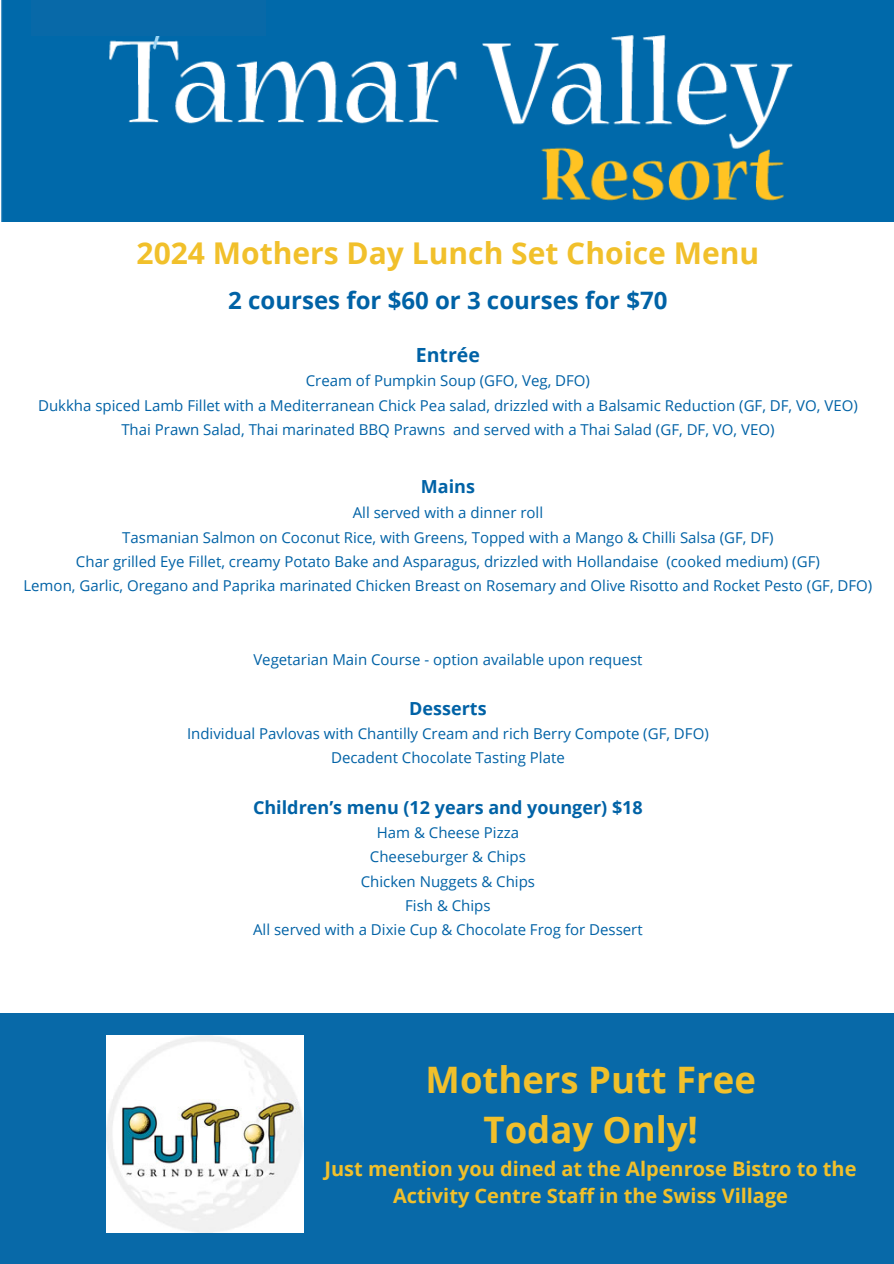
<style>
.page{position:relative;width:894px;height:1264px;background:#fff}
.page>*{position:absolute;margin:0;border:0;box-sizing:border-box;transform-origin:0 0}
.t1{font:700 36.45px/50.7px "Open Sans";color:#f1c02b;text-align:center}
.t2{font:700 30px "Open Sans";color:#f1c02b}
.t3{font:700 24px "Open Sans";color:#0062a6}
.t4{font:700 19.95px/27px "Open Sans";color:#f1c02b;text-align:center}
.t5{font:700 19.5px "Open Sans";color:#0062a6}
.t6{font:700 18px "Open Sans";color:#0062a6}
.t7{font:15px "Open Sans";color:#0062a6}
</style>
<div class="page">
<img style="left:1px;top:0;width:892px;height:222px">
<div style="left:31px;top:0;width:234px;height:36px;background:#0869a8"></div>
<div style="left:0;top:1013px;width:893px;height:250px;background:#0869a8"></div>
<img style="left:106px;top:1035px;width:197px;height:197px">
<h1 class="t2" style="left:136px;top:232px;width:624px">2024 Mothers Day Lunch Set Choice Menu</h1>
<h2 class="t3" style="left:228px;top:283px;width:440px">2 courses for $60 or 3 courses for $70</h2>
<p class="t5" style="left:416px;top:341px;width:66px">Entrée</p>
<p class="t7" style="left:306px;top:370px;width:286px">Cream of Pumpkin Soup (GFO, Veg, DFO)</p>
<p class="t7" style="left:38px;top:394px;width:821px">Dukkha spiced Lamb Fillet with a Mediterranean Chick Pea salad, drizzled with a Balsamic Reduction (GF, DF, VO, VEO)</p>
<p class="t7" style="left:121px;top:419px;width:654px">Thai Prawn Salad, Thai marinated BBQ Prawns and served with a Thai Salad (GF, DF, VO, VEO)</p>
<p class="t6" style="left:421px;top:473px;width:56px">Mains</p>
<p class="t7" style="left:352px;top:502px;width:192px">All served with a dinner roll</p>
<p class="t7" style="left:122px;top:526px;width:652px">Tasmanian Salmon on Coconut Rice, with Greens, Topped with a Mango &amp; Chilli Salsa (GF, DF)</p>
<p class="t7" style="left:76px;top:551px;width:745px">Char grilled Eye Fillet, creamy Potato Bake and Asparagus, drizzled with Hollandaise (cooked medium) (GF)</p>
<p class="t7" style="left:23px;top:575px;width:850px">Lemon, Garlic, Oregano and Paprika marinated Chicken Breast on Rosemary and Olive Risotto and Rocket Pesto (GF, DFO)</p>
<p class="t7" style="left:253px;top:648px;width:390px">Vegetarian Main Course - option available upon request</p>
<p class="t6" style="left:409px;top:696px;width:79px">Desserts</p>
<p class="t7" style="left:187px;top:723px;width:523px">Individual Pavlovas with Chantilly Cream and rich Berry Compote (GF, DFO)</p>
<p class="t7" style="left:331px;top:747px;width:235px">Decadent Chocolate Tasting Plate</p>
<p class="t6" style="left:253px;top:794px;width:391px">Children’s menu (12 years and younger) $18</p>
<p class="t7" style="left:376px;top:821px;width:144px">Ham &amp; Cheese Pizza</p>
<p class="t7" style="left:370px;top:846px;width:157px">Cheeseburger &amp; Chips</p>
<p class="t7" style="left:360px;top:870px;width:176px">Chicken Nuggets &amp; Chips</p>
<p class="t7" style="left:405px;top:894px;width:87px">Fish &amp; Chips</p>
<p class="t7" style="left:253px;top:919px;width:391px">All served with a Dixie Cup &amp; Chocolate Frog for Dessert</p>
<h3 class="t1" style="left:425px;top:1053px;width:332px">Mothers Putt Free<br>Today Only!</h3>
<h3 class="t4" style="left:324px;top:1154px;width:533px">Just mention you dined at the Alpenrose Bistro to the<br>Activity Centre Staff in the Swiss Village</h3>
</div>
